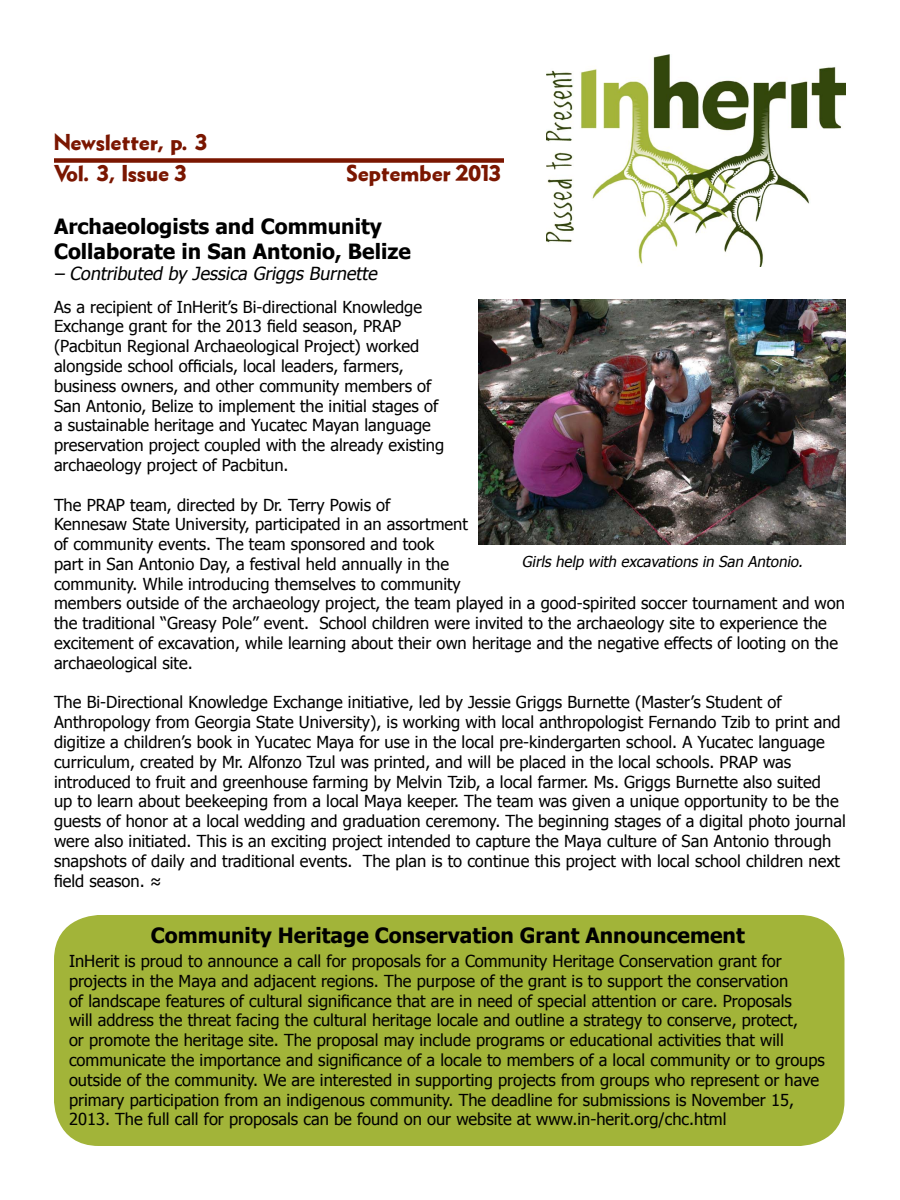
<style>
.page{position:relative;width:900px;height:1200px;background:#fff}
.page>*{position:absolute;margin:0;border:0;box-sizing:border-box;transform-origin:0 0}
.t1{font:700 21px/25.2px "Tahoma";color:#000}
.t2{font:21px/31.5px "Metro Black HPLHS";letter-spacing:.03em;color:#7a1600}
.t3{font:italic 18px "Tahoma";color:#000}
.t4{font:16.5px/19.8px "Tahoma";color:#000}
.t5{font:italic 15px "Tahoma";color:#000}
</style>
<div class="page">
<img style="left:546px;top:54px;width:300px;height:213px">
<div style="left:54px;top:158px;width:450px;height:5px;background:#7a1600"></div>
<img style="left:479px;top:300px;width:367px;height:244px">
<div style="left:54px;top:915px;width:790px;height:231px;background:#a2b439;border-radius:45px"></div>
<p class="t2" style="left:54px;top:127px;width:154px">Newsletter, p. 3<br>Vol. 3, Issue 3</p>
<p class="t2" style="left:347px;top:159px;width:155px">September 2013</p>
<p class="t1" style="left:54px;top:212px;width:358px">Archaeologists and Community<br>Collaborate in San Antonio, Belize</p>
<p class="t3" style="left:54px;top:262px;width:328px">– Contributed by Jessica Griggs Burnette</p>
<p class="t4" style="left:54px;top:296px;width:392px">As a recipient of InHerit’s Bi-directional Knowledge Exchange grant for the 2013 field season, PRAP (Pacbitun Regional Archaeological Project) worked alongside school officials, local leaders, farmers, business owners, and other community members of San Antonio, Belize to implement the initial stages of a sustainable heritage and Yucatec Mayan language preservation project coupled with the already existing archaeology project of Pacbitun.</p>
<p class="t4" style="left:54px;top:494px;width:415px">The PRAP team, directed by Dr. Terry Powis of<br>Kennesaw State University, participated in an assortment of community events. The team sponsored and took<br>part in San Antonio Day, a festival held annually in the community. While introducing themselves to community</p>
<p class="t5" style="left:522px;top:551px;width:286px">Girls help with excavations in San Antonio.</p>
<p class="t4" style="left:54px;top:593px;width:793px">members outside of the archaeology project, the team played in a good-spirited soccer tournament and won the traditional “Greasy Pole” event. School children were invited to the archaeology site to experience the excitement of excavation, while learning about their own heritage and the negative effects of looting on the archaeological site.</p>
<p class="t4" style="left:54px;top:692px;width:793px">The Bi-Directional Knowledge Exchange initiative, led by Jessie Griggs Burnette (Master’s Student of Anthropology from Georgia State University), is working with local anthropologist Fernando Tzib to print and digitize a children’s book in Yucatec Maya for use in the local pre-kindergarten school. A Yucatec language curriculum, created by Mr. Alfonzo Tzul was printed, and will be placed in the local schools. PRAP was introduced to fruit and greenhouse farming by Melvin Tzib, a local farmer. Ms. Griggs Burnette also suited<br>up to learn about beekeeping from a local Maya keeper. The team was given a unique opportunity to be the guests of honor at a local wedding and graduation ceremony. The beginning stages of a digital photo journal were also initiated. This is an exciting project intended to capture the Maya culture of San Antonio through snapshots of daily and traditional events. The plan is to continue this project with local school children next field season. ≈</p>
<p class="t1" style="left:151px;top:921px;width:596px">Community Heritage Conservation Grant Announcement</p>
<p class="t4" style="left:69px;top:950px;width:757px">InHerit is proud to announce a call for proposals for a Community Heritage Conservation grant for projects in the Maya and adjacent regions. The purpose of the grant is to support the conservation<br>of landscape features of cultural significance that are in need of special attention or care. Proposals<br>will address the threat facing the cultural heritage locale and outline a strategy to conserve, protect,<br>or promote the heritage site. The proposal may include programs or educational activities that will communicate the importance and significance of a locale to members of a local community or to groups outside of the community. We are interested in supporting projects from groups who represent or have primary participation from an indigenous community. The deadline for submissions is November 15, 2013. The full call for proposals can be found on our website at www.in-herit.org/chc.html</p>
</div>
